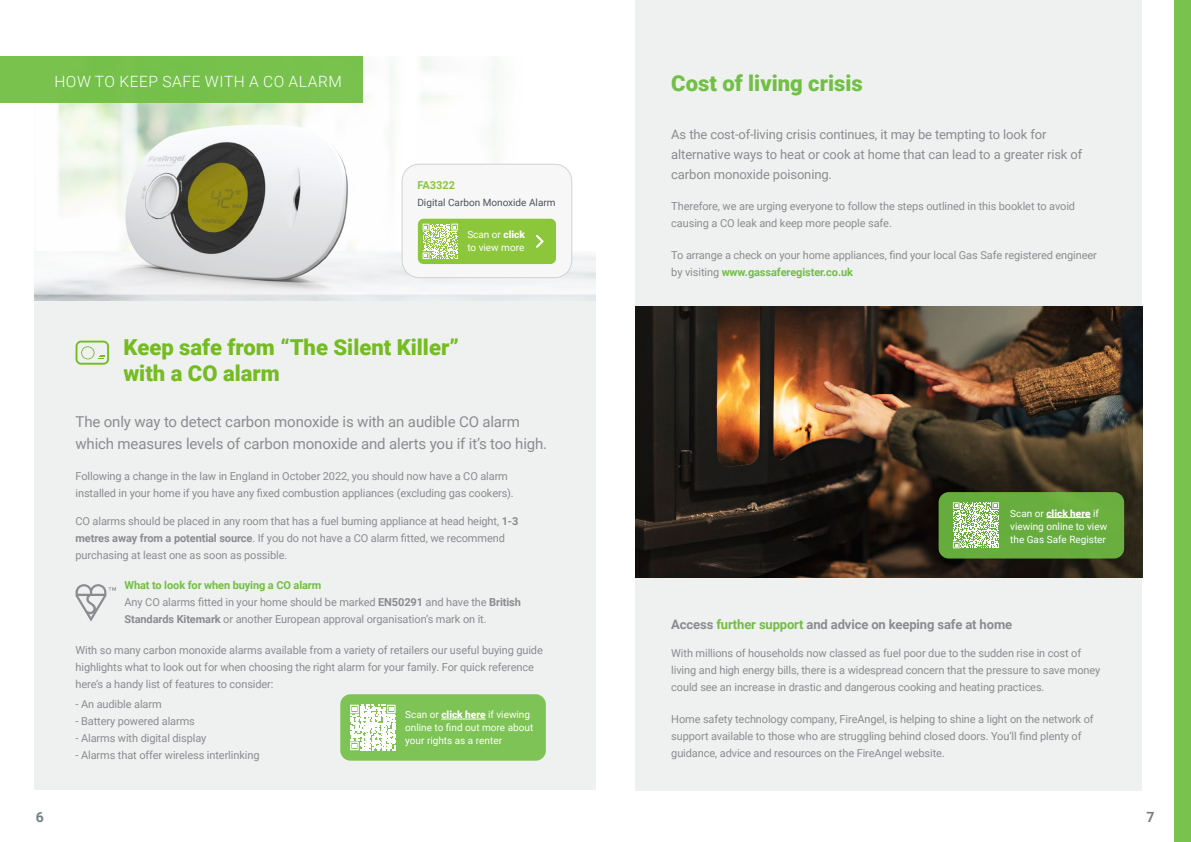
<style>
.page{position:relative;width:1191px;height:842px;background:#fff}
.page>*{position:absolute;margin:0;border:0;box-sizing:border-box;transform-origin:0 0}
.t1{font:900 22px/26px "Roboto";color:#74bc1f}
.t2{font:900 22px "Roboto";color:#71bf44}
.t3{font:300 15.5px "Roboto";letter-spacing:.035em;color:#fff}
.t4{font:15px/22px "Roboto";letter-spacing:-.01em;color:#8a8c8f}
.t5{font:700 14px "Roboto";color:#738083}
.t6{font:13px/20px "Roboto";letter-spacing:-.01em;color:#8a8c8f}
.t7{font:700 13px "Roboto";letter-spacing:-.01em;color:#8a8c8f}
.t8{font:11px/17px "Roboto";letter-spacing:-.01em;color:#8a8c8f}
.t9{font:700 11px "Roboto";color:#8cc63b}
.t10{font:10px/13px "Roboto";color:#fff}
.t11{font:10px "Roboto";color:#4d545a}
.s1{font-weight:900}
.s2{font-weight:700}
.s3{font-weight:700;color:#71bf44}
.s4{color:#71bf44}
</style>
<div class="page">
<img style="left:34px;top:57px;width:389px;height:244px">
<div style="left:34px;top:301px;width:561px;height:489px;background:#eff0f0"></div>
<div style="left:0;top:57px;width:363px;height:46px;background:#77c14c"></div>
<div style="left:1174px;top:0;width:17px;height:842px;background:#78c24d"></div>
<div style="left:635px;top:0;width:507px;height:790px;background:#eff0f0"></div>
<img style="left:635px;top:306px;width:507px;height:272px">
<svg style="left:76px;top:341px;width:33px;height:24px"></svg>
<svg style="left:76px;top:584px;width:40px;height:38px"></svg>
<div style="left:938px;top:492px;width:186px;height:66px;background:#68ae3f;border-radius:10px"></div>
<hr style="left:1046px;top:517px;width:44px;height:1px;background:#fff">
<svg style="left:953px;top:502px;width:46px;height:46px"></svg>
<div style="left:402px;top:164px;width:170px;height:114px;background:#f7f7f8;border-radius:17px"></div>
<div style="left:402px;top:164px;width:170px;height:114px;border:1px solid #d1d2d4;border-radius:17px"></div>
<div style="left:418px;top:219px;width:138px;height:45px;background:#8cc63b;border-radius:6px"></div>
<svg style="left:536px;top:235px;width:8px;height:13px"></svg>
<svg style="left:422px;top:224px;width:36px;height:35px"></svg>
<div style="left:340px;top:694px;width:206px;height:67px;background:#7dc355;border-radius:10px"></div>
<svg style="left:350px;top:705px;width:45px;height:45px"></svg>
<hr style="left:441px;top:719px;width:44px;height:1px;background:#fff">
<p class="t3" style="left:54px;top:71px;width:289px">HOW TO KEEP SAFE WITH A CO ALARM</p>
<p class="t9" style="left:417px;top:177px;width:39px">FA3322</p>
<p class="t11" style="left:417px;top:195px;width:140px">Digital Carbon Monoxide Alarm</p>
<p class="t10" style="left:467px;top:228px;width:59px">Scan or <span class="s1">click </span>to view more</p>
<p class="t5" style="left:36px;top:807px;width:10px">6</p>
<p class="t1" style="left:123px;top:334px;width:337px">Keep safe from “The Silent Killer” with a CO alarm</p>
<p class="t4" style="left:76px;top:410px;width:473px">The only way to detect carbon monoxide is with an audible CO alarm which measures levels of carbon monoxide and alerts you if it’s too high.</p>
<p class="t8" style="left:76px;top:467px;width:440px">Following a change in the law in England in October 2022, you should now have a CO alarm installed in your home if you have any fixed combustion appliances (excluding gas cookers).</p>
<p class="t8" style="left:76px;top:512px;width:444px">CO alarms should be placed in any room that has a fuel burning appliance at head height, <span class="s2">1-3 metres away from a potential source</span>. If you do not have a CO alarm fitted, we recommend purchasing at least one as soon as possible.</p>
<p class="t8" style="left:125px;top:576px;width:398px"><span class="s3">What to look for when buying a CO alarm<br></span>Any CO alarms fitted in your home should be marked <span class="s2">EN50291</span> and have the <span class="s2">British<br>Standards Kitemark</span> or another European approval organisation’s mark on it.</p>
<p class="t8" style="left:76px;top:641px;width:469px">With so many carbon monoxide alarms available from a variety of retailers our useful buying guide highlights what to look out for when choosing the right alarm for your family. For quick reference here’s a handy list of features to consider:</p>
<p class="t8" style="left:76px;top:695px;width:88px">- An audible alarm</p>
<p class="t8" style="left:76px;top:712px;width:121px">- Battery powered alarms</p>
<p class="t8" style="left:76px;top:729px;width:132px">- Alarms with digital display</p>
<p class="t8" style="left:76px;top:746px;width:185px">- Alarms that offer wireless interlinking</p>
<p class="t10" style="left:405px;top:708px;width:130px">Scan or <span class="s1">click here</span> if viewing online to find out more about your rights as a renter</p>
<p class="t2" style="left:671px;top:68px;width:193px">Cost of living crisis</p>
<p class="t6" style="left:671px;top:124px;width:412px">As the cost-of-living crisis continues, it may be tempting to look for alternative ways to heat or cook at home that can lead to a greater risk of carbon monoxide poisoning.</p>
<p class="t8" style="left:671px;top:198px;width:405px">Therefore, we are urging everyone to follow the steps outlined in this booklet to avoid causing a CO leak and keep more people safe.</p>
<p class="t8" style="left:671px;top:246px;width:427px">To arrange a check on your home appliances, find your local Gas Safe registered engineer by visiting <span class="s3">www.gassaferegister.co.uk</span></p>
<p class="t10" style="left:1010px;top:506px;width:98px">Scan or <span class="s1">click here</span> if viewing online to view the Gas Safe Register</p>
<p class="t7" style="left:671px;top:616px;width:342px">Access <span class="s4">further support</span> and advice on keeping safe at home</p>
<p class="t8" style="left:671px;top:645px;width:430px">With millions of households now classed as fuel poor due to the sudden rise in cost of living and high energy bills, there is a widespread concern that the pressure to save money could see an increase in drastic and dangerous cooking and heating practices.</p>
<p class="t8" style="left:671px;top:710px;width:424px">Home safety technology company, FireAngel, is helping to shine a light on the network of support available to those who are struggling behind closed doors. You’ll find plenty of guidance, advice and resources on the FireAngel website.</p>
<p class="t5" style="left:1146px;top:807px;width:10px">7</p>
</div>
